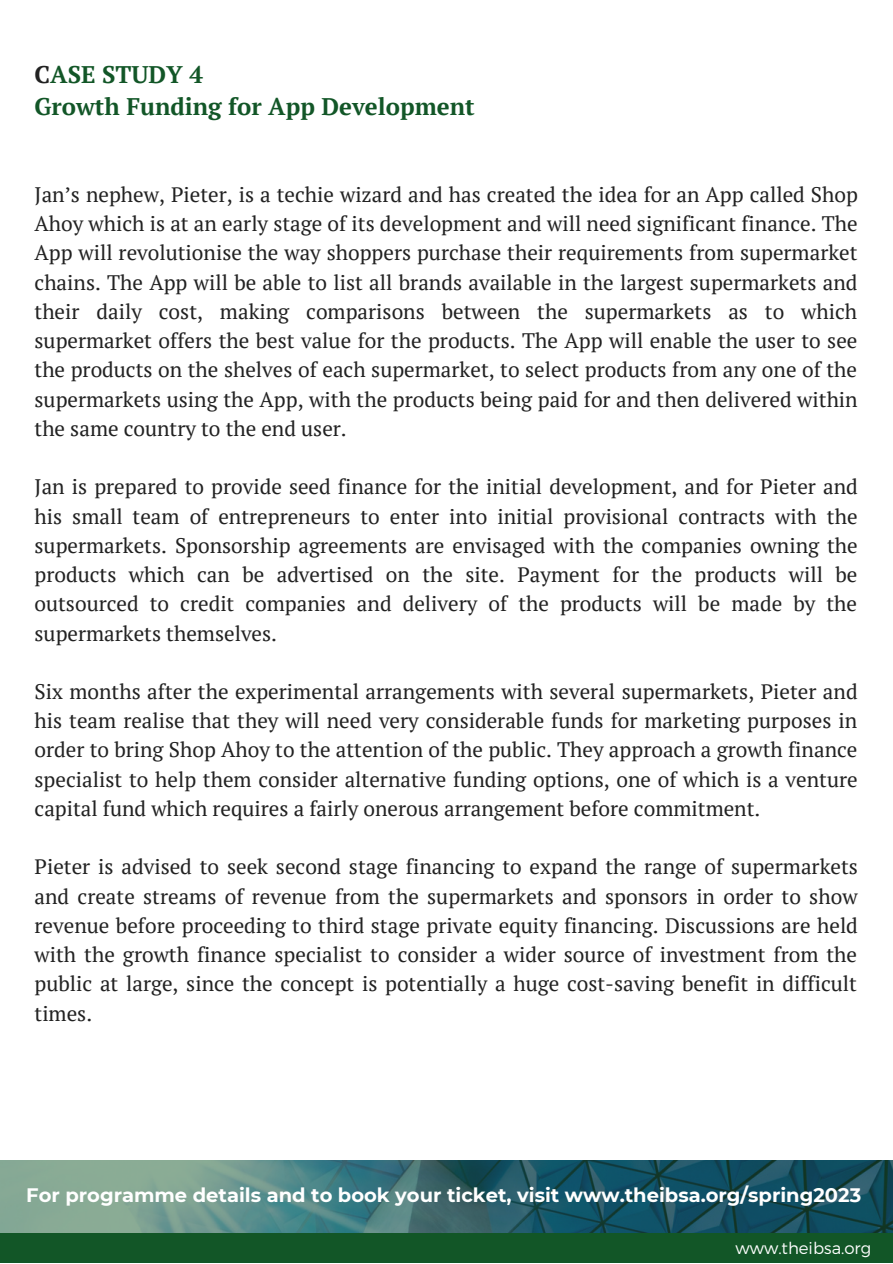
<style>
.page{position:relative;width:893px;height:1264px;background:#fff}
.page>*{position:absolute;margin:0;border:0;box-sizing:border-box;transform-origin:0 0}
.t1{font:700 24px/32.5px "PT Serif";color:#125627}
.t2{font:21px/29.2px "PT Serif";color:#222;text-align:justify}
.t3{font:700 19.5px "Montserrat";color:#fff}
.t4{font:300 16.5px "Montserrat";color:#fff}
.s1{color:#222}
</style>
<div class="page">
<svg style="left:0;top:1160px;width:892px;height:73px;background:#407275"></svg>
<div style="left:0;top:1233px;width:892px;height:29px;background:#125627"></div>
<p class="t1" style="left:35px;top:57px;width:441px"><span class="s1">C</span>ASE STUDY 4<br>Growth Funding for App Development</p>
<p class="t2" style="left:35px;top:179px;width:824px">Jan’s nephew, Pieter, is a techie wizard and has created the idea for an App called Shop Ahoy which is at an early stage of its development and will need significant finance. The App will revolutionise the way shoppers purchase their requirements from supermarket chains. The App will be able to list all brands available in the largest supermarkets and their daily cost, making comparisons between the supermarkets as to which supermarket offers the best value for the products. The App will enable the user to see the products on the shelves of each supermarket, to select products from any one of the supermarkets using the App, with the products being paid for and then delivered within the same country to the end user.</p>
<p class="t2" style="left:35px;top:472px;width:824px">Jan is prepared to provide seed finance for the initial development, and for Pieter and his small team of entrepreneurs to enter into initial provisional contracts with the supermarkets. Sponsorship agreements are envisaged with the companies owning the products which can be advertised on the site. Payment for the products will be outsourced to credit companies and delivery of the products will be made by the supermarkets themselves.</p>
<p class="t2" style="left:35px;top:676px;width:824px">Six months after the experimental arrangements with several supermarkets, Pieter and his team realise that they will need very considerable funds for marketing purposes in order to bring Shop Ahoy to the attention of the public. They approach a growth finance specialist to help them consider alternative funding options, one of which is a venture capital fund which requires a fairly onerous arrangement before commitment.</p>
<p class="t2" style="left:35px;top:851px;width:824px">Pieter is advised to seek second stage financing to expand the range of supermarkets and create streams of revenue from the supermarkets and sponsors in order to show revenue before proceeding to third stage private equity financing. Discussions are held with the growth finance specialist to consider a wider source of investment from the public at large, since the concept is potentially a huge cost-saving benefit in difficult times.</p>
<p class="t3" style="left:26px;top:1182px;width:836px">For programme details and to book your ticket, visit www.theibsa.org/spring2023</p>
<p class="t4" style="left:735px;top:1237px;width:137px">www.theibsa.org</p>
</div>
